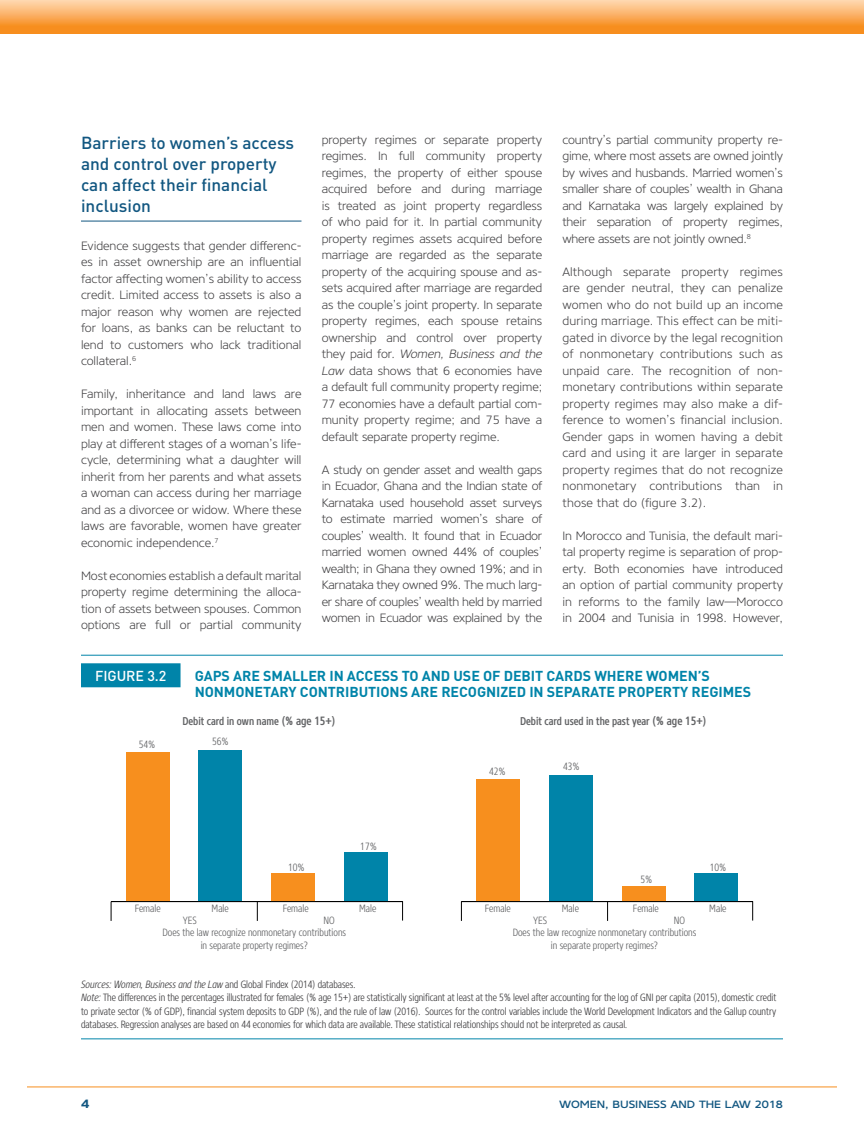
<style>
.page{position:relative;width:864px;height:1134px;background:#fff}
.page>*{position:absolute;margin:0;border:0;box-sizing:border-box;transform-origin:0 0}
.Subhead_1{font:500 17.25px/21px "DIN";color:#125781}
.Box_Title_Equal_spac{font:700 14.25px/16.5px "DIN";letter-spacing:-.005em;color:#0084a9}
.Box_Title_Equal_spac-2{font:500 14.25px "DIN";letter-spacing:-.005em;color:#fff}
.Body{font:300 12px/16.5px "Core Sans N35";letter-spacing:-.01em;color:#414042;text-align:justify}
.t1{font:700 12px "Core Sans N63 Ex";color:#125781}
.t2{font:500 11.25px "Core Sans N57 Cn";color:#636466}
.Table_Source{font:300 10.5px/13.5px "Core Sans N37 Cn";letter-spacing:-.005em;color:#414042;text-align:justify}
.t3{font:300 10.5px/12.6px "Core Sans N37 Cn";color:#636466;text-align:center}
.Table_Source-2{font:italic 300 10.5px "Core Sans N37 Cn";letter-spacing:-.005em;color:#414042}
.t4{font:500 10.5px "Core Sans N53 Ex";color:#125781}
.s1{font-style:italic}
.s2{font-size:12px}
.s3{font-style:normal}
</style>
<div class="page">
<hr style="left:27px;top:1087px;width:810px;height:1px;background:#f78f1e">
<svg style="left:0;top:0;width:864px;height:34px;background:#faac5a"></svg>
<hr style="left:81px;top:221px;width:221px;height:1px;background:#125781">
<hr style="left:81px;top:1039px;width:702px;height:1px;background:#0084a9">
<hr style="left:81px;top:655px;width:702px;height:1px;background:#0084a9">
<div style="left:81px;top:663px;width:100px;height:24px;background:#0084a9"></div>
<div style="left:126px;top:752px;width:43px;height:150px;background:#f78f1e"></div>
<div style="left:199px;top:750px;width:43px;height:152px;background:#0084a9"></div>
<div style="left:272px;top:873px;width:43px;height:29px;background:#f78f1e"></div>
<div style="left:344px;top:852px;width:44px;height:50px;background:#0084a9"></div>
<hr style="left:111px;top:901px;width:292px;height:1px;background:#000">
<div style="left:476px;top:779px;width:44px;height:123px;background:#f78f1e"></div>
<div style="left:549px;top:775px;width:43px;height:127px;background:#0084a9"></div>
<div style="left:622px;top:887px;width:43px;height:15px;background:#f78f1e"></div>
<div style="left:695px;top:873px;width:43px;height:29px;background:#0084a9"></div>
<hr style="left:461px;top:901px;width:292px;height:1px;background:#000">
<svg style="left:111px;top:902px;width:1px;height:19px"></svg>
<svg style="left:402px;top:901px;width:1px;height:20px"></svg>
<svg style="left:257px;top:902px;width:1px;height:19px"></svg>
<svg style="left:461px;top:902px;width:1px;height:19px"></svg>
<svg style="left:752px;top:902px;width:1px;height:19px"></svg>
<svg style="left:607px;top:902px;width:1px;height:19px"></svg>
<p class="Subhead_1" style="left:81px;top:132px;width:215px">Barriers to women’s access and control over property can affect their financial inclusion</p>
<p class="Body" style="left:81px;top:237px;width:222px">Evidence suggests that gender differenc&shy;es in asset ownership are an influential factor affecting women’s ability to access credit. Limited access to assets is also a major reason why women are rejected for loans, as banks can be reluctant to lend to customers who lack traditional collateral.<sup>6</sup></p>
<p class="Body" style="left:81px;top:386px;width:222px">Family, inheritance and land laws are important in allocating assets between men and women. These laws come into play at different stages of a woman’s life&shy;cycle, determining what a daughter will inherit from her parents and what assets a woman can access during her marriage and as a divorcee or widow. Where these laws are favorable, women have greater economic independence.<sup>7</sup></p>
<p class="Body" style="left:81px;top:567px;width:222px">Most economies establish a default marital property regime determining the alloca&shy;tion of assets between spouses. Common options are full or partial community</p>
<p class="Body" style="left:322px;top:131px;width:222px">property regimes or separate property regimes. In full community property regimes, the property of either spouse acquired before and during marriage is treated as joint property regardless of who paid for it. In partial community property regimes assets acquired before marriage are regarded as the separate property of the acquiring spouse and as&shy;sets acquired after marriage are regarded as the couple’s joint property. In separate property regimes, each spouse retains ownership and control over property they paid for. <span class="s1">Women, Business and the Law</span> data shows that 6 economies have a default full community property regime; 77 economies have a default partial com&shy;munity property regime; and 75 have a default separate property regime.</p>
<p class="Body" style="left:322px;top:461px;width:222px">A study on gender asset and wealth gaps in Ecuador, Ghana and the Indian state of Karnataka used household asset surveys to estimate married women’s share of couples’ wealth. It found that in Ecuador married women owned 44% of couples’ wealth; in Ghana they owned 19%; and in Karnataka they owned 9%. The much larg&shy;er share of couples’ wealth held by married women in Ecuador was explained by the</p>
<p class="Body" style="left:562px;top:131px;width:222px">country’s partial community property re&shy;gime, where most assets are owned jointly by wives and husbands. Married women’s smaller share of couples’ wealth in Ghana and Karnataka was largely explained by their separation of property regimes, where assets are not jointly owned.<sup>8</sup></p>
<p class="Body" style="left:562px;top:263px;width:222px">Although separate property regimes are gender neutral, they can penalize women who do not build up an income during marriage. This effect can be miti&shy;gated in divorce by the legal recognition of nonmonetary contributions such as unpaid care. The recognition of non&shy;monetary contributions within separate property regimes may also make a dif&shy;ference to women’s financial inclusion.<br>Gender gaps in women having a debit card and using it are larger in separate property regimes that do not recognize nonmonetary contributions than in those that do (figure 3.2).</p>
<p class="Body" style="left:562px;top:527px;width:222px">In Morocco and Tunisia, the default mari&shy;tal property regime is separation of prop&shy;erty. Both economies have introduced an option of partial community property in reforms to the family law—Morocco in 2004 and Tunisia in 1998. However,</p>
<p class="Box_Title_Equal_spac-2" style="left:95px;top:666px;width:73px">FIGURE 3.2</p>
<p class="Box_Title_Equal_spac" style="left:195px;top:667px;width:558px">GAPS ARE SMALLER IN ACCESS TO AND USE OF DEBIT CARDS WHERE WOMEN’S<br>NONMONETARY CONTRIBUTIONS ARE RECOGNIZED IN SEPARATE PROPERTY REGIMES</p>
<p class="t2" style="left:182px;top:713px;width:155px">Debit card in own name <span class="s2">(% age 15+)</span></p>
<p class="t2" style="left:520px;top:713px;width:188px">Debit card used in the past year <span class="s2">(% age 15+)</span></p>
<p class="t3" style="left:139px;top:738px;width:18px">54%</p>
<p class="t3" style="left:212px;top:735px;width:18px">56%</p>
<p class="t3" style="left:288px;top:861px;width:18px">10%</p>
<p class="t3" style="left:360px;top:840px;width:18px">17%</p>
<p class="t3" style="left:135px;top:903px;width:27px">Female</p>
<p class="t3" style="left:212px;top:903px;width:19px">Male</p>
<p class="t3" style="left:283px;top:903px;width:27px">Female</p>
<p class="t3" style="left:359px;top:903px;width:19px">Male</p>
<p class="t3" style="left:183px;top:914px;width:16px">YES</p>
<p class="t3" style="left:324px;top:914px;width:13px">NO</p>
<p class="t3" style="left:162px;top:926px;width:185px">Does the law recognize nonmonetary contributions in separate property regimes?</p>
<p class="t3" style="left:489px;top:765px;width:18px">42%</p>
<p class="t3" style="left:563px;top:760px;width:18px">43%</p>
<p class="t3" style="left:640px;top:873px;width:13px">5%</p>
<p class="t3" style="left:710px;top:861px;width:18px">10%</p>
<p class="t3" style="left:485px;top:903px;width:27px">Female</p>
<p class="t3" style="left:562px;top:903px;width:19px">Male</p>
<p class="t3" style="left:633px;top:903px;width:27px">Female</p>
<p class="t3" style="left:709px;top:903px;width:19px">Male</p>
<p class="t3" style="left:513px;top:926px;width:185px">Does the law recognize nonmonetary contributions in separate property regimes?</p>
<p class="t3" style="left:533px;top:914px;width:16px">YES</p>
<p class="t3" style="left:674px;top:914px;width:13px">NO</p>
<p class="Table_Source-2" style="left:81px;top:977px;width:276px">Sources: Women, Business and the Law <span class="s3">and Global Findex (2014) databases.</span></p>
<p class="Table_Source" style="left:81px;top:991px;width:697px"><span class="s1">Note:</span> The differences in the percentages illustrated for females (% age 15+) are statistically significant at least at the 5% level after accounting for the log of GNI per capita (2015), domestic credit to private sector (% of GDP), financial system deposits to GDP (%), and the rule of law (2016). Sources for the control variables include the World Development Indicators and the Gallup country databases. Regression analyses are based on 44 economies for which data are available. These statistical relationships should not be interpreted as causal.</p>
<p class="t1" style="left:81px;top:1096px;width:10px">4</p>
<p class="t4" style="left:559px;top:1097px;width:225px">WOMEN, BUSINESS AND THE LAW 2018</p>
</div>
